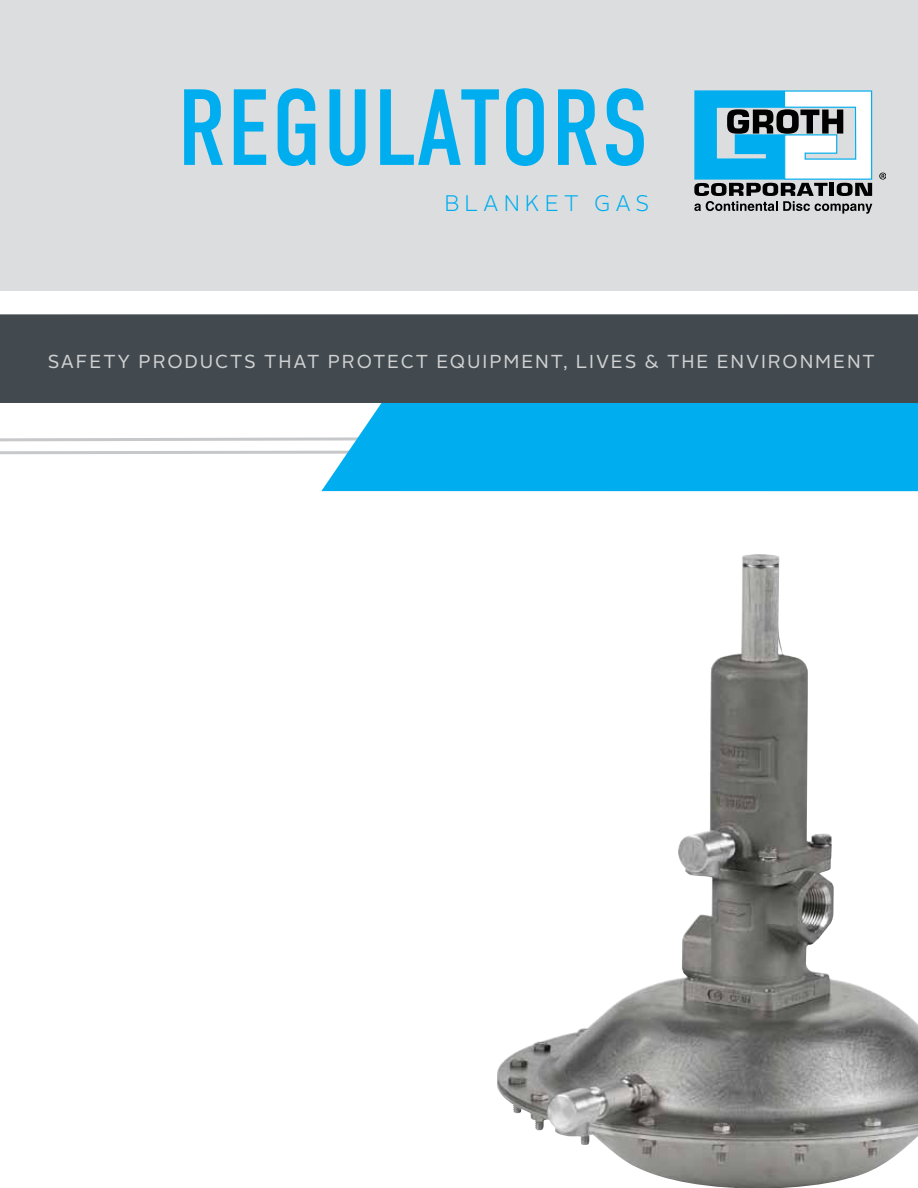
<style>
.page{position:relative;width:918px;height:1188px;background:#fff}
.page>*{position:absolute;margin:0;border:0;box-sizing:border-box;transform-origin:0 0}
.t1{font:108px "DIN Condensed";letter-spacing:.015em;color:#00aeef}
.t2{font:300 22.5px "Alright Sans";letter-spacing:.22em;color:#00aeef}
.t3{font:18.75px "Alright Sans";letter-spacing:.1em;color:#fff}
</style>
<div class="page">
<svg style="left:0;top:437px;width:321px;height:18px"></svg>
<div style="left:0;top:0;width:918px;height:291px;background:#dcddde"></div>
<div style="left:321px;top:403px;width:597px;height:88px;background:#00aeef"></div>
<div style="left:0;top:314px;width:918px;height:89px;background:#434a4f"></div>
<svg style="left:694px;top:90px;width:179px;height:124px"></svg>
<svg style="left:879px;top:173px;width:7px;height:7px"></svg>
<img style="left:497px;top:555px;width:421px;height:633px">
<h1 class="t1" style="left:178px;top:68px;width:473px">REGULATORS</h1>
<p class="t2" style="left:444px;top:188px;width:206px">BLANKET GAS</p>
<p class="t3" style="left:47px;top:348px;width:829px">SAFETY PRODUCTS THAT PROTECT EQUIPMENT, LIVES &amp; THE ENVIRONMENT</p>
</div>
